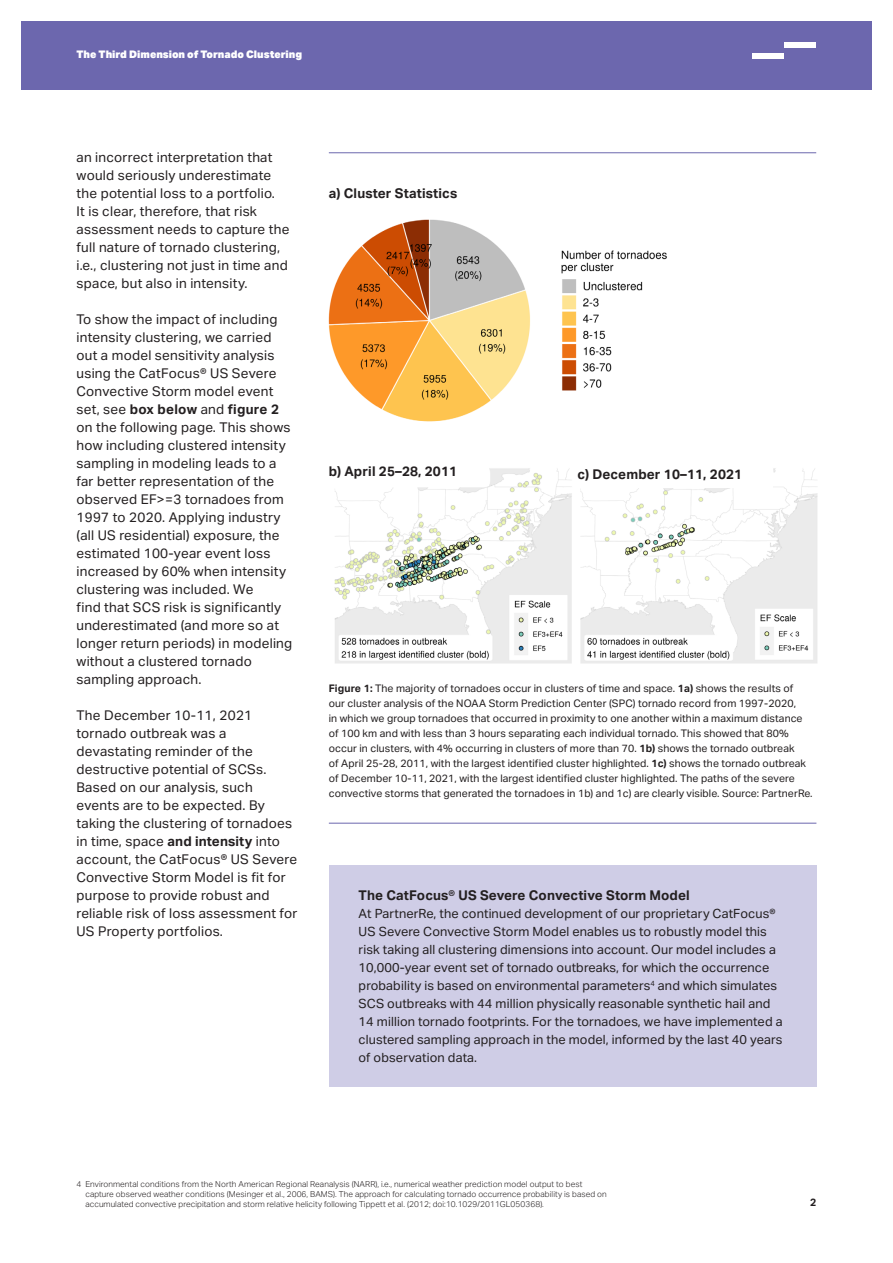
<style>
.page{position:relative;width:893px;height:1263px;background:#fff}
.page>*{position:absolute;margin:0;border:0;box-sizing:border-box;transform-origin:0 0}
.Body_Copy{font:13.5px/18px "Aktiv Grotesk";letter-spacing:.02em;color:#231f20}
.Body_Copy-2{font:700 13.5px "Aktiv Grotesk";letter-spacing:.01em;color:#231f20}
.Insert-Text_Box-Subh{font:700 13.5px "Aktiv Grotesk";letter-spacing:.01em;color:#231f20}
.Insert-Text_Box-Body{font:12.75px/18px "Aktiv Grotesk";letter-spacing:.01em;color:#231f20}
.Figure{font:10.5px/15px "Aktiv Grotesk";letter-spacing:.01em;color:#231f20}
.t1{font:900 10.5px "Aktiv Grotesk";color:#fff}
.t2{font:700 10.5px "Aktiv Grotesk";color:#231f20}
.t3{font:300 8.25px/9.8px "Aktiv Grotesk";letter-spacing:.01em;color:#231f20}
.s1{font-weight:700}
</style>
<div class="page">
<div style="left:21px;top:21px;width:851px;height:69px;background:#6c67ae"></div>
<hr style="left:329px;top:152px;width:487px;height:1px;background:#6c67ae">
<img style="left:334px;top:468px;width:484px;height:196px">
<hr style="left:329px;top:823px;width:487px;height:1px;background:#6c67ae">
<div style="left:329px;top:865px;width:487px;height:221px;background:#cfcde6"></div>
<div style="left:784px;top:43px;width:32px;height:5px;background:#fff"></div>
<div style="left:752px;top:53px;width:32px;height:6px;background:#fff"></div>
<div style="left:577px;top:469px;width:196px;height:19px;background:#fff"></div>
<div style="left:329px;top:466px;width:159px;height:19px;background:#fff"></div>
<img style="left:329px;top:219px;width:338px;height:203px">
<p class="t1" style="left:77px;top:47px;width:227px">The Third Dimension of Tornado Clustering</p>
<p class="Body_Copy" style="left:77px;top:148px;width:214px">an incorrect interpretation that would seriously underestimate the potential loss to a portfolio.<br>It is clear, therefore, that risk assessment needs to capture the full nature of tornado clustering, i.e., clustering not just in time and space, but also in intensity.</p>
<p class="Body_Copy" style="left:77px;top:310px;width:217px">To show the impact of including intensity clustering, we carried out a model sensitivity analysis using the CatFocus® US Severe<br>Convective Storm model event set, see <span class="s1">box below</span> and <span class="s1">figure 2 </span>on the following page. This shows how including clustered intensity sampling in modeling leads to a far better representation of the observed EF&gt;=3 tornadoes from<br>1997 to 2020. Applying industry (all US residential) exposure, the estimated 100-year event loss increased by 60% when intensity clustering was included. We<br>find that SCS risk is significantly underestimated (and more so at longer return periods) in modeling without a clustered tornado sampling approach.</p>
<p class="Body_Copy" style="left:77px;top:706px;width:222px">The December 10-11, 2021 tornado outbreak was a devastating reminder of the destructive potential of SCSs.<br>Based on our analysis, such events are to be expected. By taking the clustering of tornadoes in time, space <span class="s1">and intensity</span> into account, the CatFocus® US Severe<br>Convective Storm Model is fit for purpose to provide robust and reliable risk of loss assessment for<br>US Property portfolios.</p>
<p class="Body_Copy-2" style="left:329px;top:185px;width:130px">a) Cluster Statistics</p>
<p class="Body_Copy-2" style="left:329px;top:463px;width:130px">b) April 25–28, 2011</p>
<p class="Body_Copy-2" style="left:577px;top:466px;width:166px">c) December 10–11, 2021</p>
<p class="Figure" style="left:329px;top:681px;width:485px"><span class="s1">Figure 1:</span> The majority of tornadoes occur in clusters of time and space. <span class="s1">1a)</span> shows the results of<br>our cluster analysis of the NOAA Storm Prediction Center (SPC) tornado record from 1997-2020,<br>in which we group tornadoes that occurred in proximity to one another within a maximum distance of 100 km and with less than 3 hours separating each individual tornado. This showed that 80% occur in clusters, with 4% occurring in clusters of more than 70. <span class="s1">1b)</span> shows the tornado outbreak<br>of April 25-28, 2011, with the largest identified cluster highlighted. <span class="s1">1c)</span> shows the tornado outbreak of December 10-11, 2021, with the largest identified cluster highlighted. The paths of the severe convective storms that generated the tornadoes in 1b) and 1c) are clearly visible. Source: PartnerRe.</p>
<p class="Insert-Text_Box-Subh" style="left:359px;top:887px;width:333px">The CatFocus® US Severe Convective Storm Model</p>
<p class="Insert-Text_Box-Body" style="left:359px;top:904px;width:425px">At PartnerRe, the continued development of our proprietary CatFocus® US Severe Convective Storm Model enables us to robustly model this risk taking all clustering dimensions into account. Our model includes a 10,000-year event set of tornado outbreaks, for which the occurrence probability is based on environmental parameters<sup>4</sup> and which simulates SCS outbreaks with 44 million physically reasonable synthetic hail and 14 million tornado footprints. For the tornadoes, we have implemented a clustered sampling approach in the model, informed by the last 40 years of observation data.</p>
<p class="t3" style="left:85px;top:1179px;width:523px;text-indent:-9px">4 Environmental conditions from the North American Regional Reanalysis (NARR), i.e., numerical weather prediction model output to best capture observed weather conditions (Mesinger et al., 2006, BAMS). The approach for calculating tornado occurrence probability is based on accumulated convective precipitation and storm relative helicity following Tippett et al. (2012; doi:10.1029/2011GL050368).</p>
<p class="t2" style="left:810px;top:1195px;width:8px">2</p>
</div>
